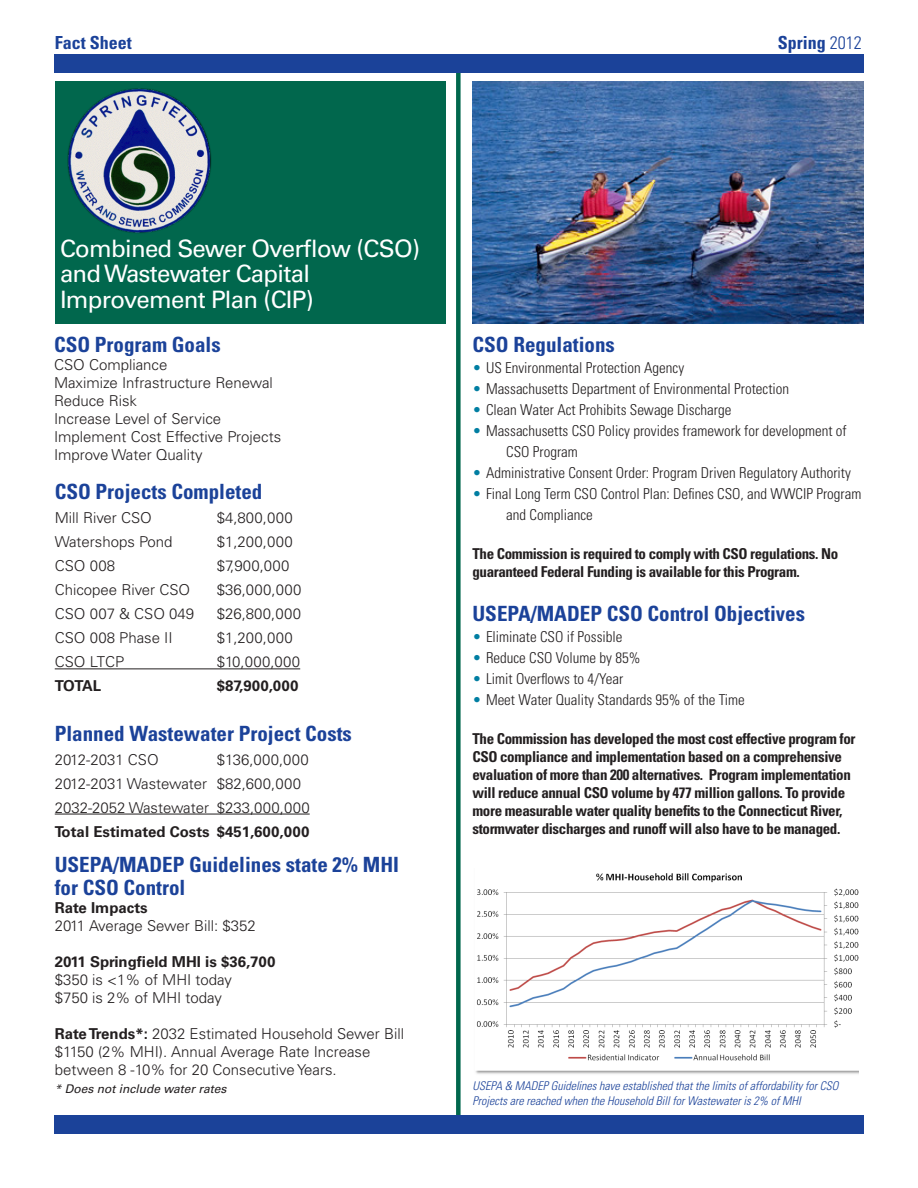
<style>
.page{position:relative;width:918px;height:1188px;background:#fff}
.page>*{position:absolute;margin:0;border:0;box-sizing:border-box;transform-origin:0 0}
.Headline_Light{font:24px/25.5px "Univers";letter-spacing:-.03em;color:#fff}
.Headline_Light-2{font:700 condensed 21px/22.5px "Univers";color:#1b4299}
.Headline_Light-3{font:700 condensed 18px "Univers";color:#1b4299}
.Body_Text_Regular{font:300 15px/18px "Univers";color:#231f20}
.Body_Text_Regular-2{font:700 condensed 15px/18px "Univers";letter-spacing:-.025em;color:#231f20}
.t1{font:300 condensed 15px/21px "Univers";color:#231f20}
.Body_Text_Regular-3{font:700 15px "Univers";color:#231f20}
.Body_Text_Regular-4{font:300 15px "Univers";letter-spacing:.02em;color:#231f20}
.Body_Text_Condensed{font:italic 300 condensed 12px/15px "Univers";color:#1b4299}
.Body_Text_Regular-5{font:italic 12px "Univers";color:#231f20}
.s1{font-weight:300}
.s2{font-weight:700}
.s3{color:#007ea2}
</style>
<div class="page">
<div style="left:456px;top:63px;width:5px;height:1062px;background:#01674d"></div>
<div style="left:54px;top:54px;width:810px;height:19px;background:#1b4299"></div>
<div style="left:54px;top:1115px;width:810px;height:19px;background:#1b4299"></div>
<div style="left:55px;top:81px;width:391px;height:243px;background:#01674d"></div>
<img style="left:67px;top:88px;width:144px;height:145px">
<hr style="left:55px;top:669px;width:245px;height:1px;background:#231f20">
<img style="left:472px;top:81px;width:392px;height:243px">
<hr style="left:55px;top:814px;width:255px;height:1px;background:#231f20">
<img style="left:475px;top:873px;width:384px;height:201px">
<p class="Headline_Light-3" style="left:55px;top:32px;width:79px">Fact Sheet</p>
<p class="Headline_Light-3" style="left:778px;top:32px;width:85px">Spring <span class="s1">2012</span></p>
<p class="Headline_Light" style="left:60px;top:236px;width:362px">Combined Sewer Overflow (CSO) and Wastewater Capital<br>Improvement Plan (CIP)</p>
<p class="Headline_Light-2" style="left:54px;top:333px;width:168px">CSO Program Goals</p>
<p class="Body_Text_Regular" style="left:54px;top:356px;width:115px">CSO Compliance</p>
<p class="Body_Text_Regular" style="left:54px;top:374px;width:220px">Maximize Infrastructure Renewal</p>
<p class="Body_Text_Regular" style="left:54px;top:392px;width:85px">Reduce Risk</p>
<p class="Body_Text_Regular" style="left:54px;top:410px;width:169px">Increase Level of Service</p>
<p class="Body_Text_Regular" style="left:54px;top:428px;width:229px">Implement Cost Effective Projects</p>
<p class="Body_Text_Regular" style="left:54px;top:446px;width:150px">Improve Water Quality</p>
<p class="Headline_Light-2" style="left:55px;top:481px;width:209px">CSO Projects Completed</p>
<p class="Body_Text_Regular" style="left:55px;top:509px;width:99px">Mill River CSO</p>
<p class="Body_Text_Regular" style="left:217px;top:509px;width:77px">$4,800,000</p>
<p class="Body_Text_Regular" style="left:55px;top:533px;width:119px">Watershops Pond</p>
<p class="Body_Text_Regular" style="left:217px;top:533px;width:77px">$1,200,000</p>
<p class="Body_Text_Regular" style="left:55px;top:557px;width:62px">CSO 008</p>
<p class="Body_Text_Regular" style="left:217px;top:557px;width:74px">$7,900,000</p>
<p class="Body_Text_Regular" style="left:55px;top:581px;width:137px">Chicopee River CSO</p>
<p class="Body_Text_Regular" style="left:217px;top:581px;width:86px">$36,000,000</p>
<p class="Body_Text_Regular" style="left:55px;top:605px;width:141px">CSO 007 &amp; CSO 049</p>
<p class="Body_Text_Regular" style="left:217px;top:605px;width:86px">$26,800,000</p>
<p class="Body_Text_Regular" style="left:55px;top:629px;width:119px">CSO 008 Phase II</p>
<p class="Body_Text_Regular" style="left:217px;top:629px;width:77px">$1,200,000</p>
<p class="Body_Text_Regular" style="left:55px;top:653px;width:71px">CSO LTCP</p>
<p class="Body_Text_Regular" style="left:217px;top:653px;width:85px">$10,000,000</p>
<p class="Body_Text_Regular-3" style="left:55px;top:677px;width:48px">TOTAL</p>
<p class="Body_Text_Regular-3" style="left:217px;top:677px;width:83px">$87,900,000</p>
<p class="Headline_Light-2" style="left:55px;top:722px;width:299px">Planned Wastewater Project Costs</p>
<p class="Body_Text_Regular" style="left:55px;top:750px;width:106px">2012-2031 CSO</p>
<p class="Body_Text_Regular-4" style="left:217px;top:750px;width:94px">$136,000,000</p>
<p class="Body_Text_Regular" style="left:55px;top:774px;width:248px">2012-2031 Wastewater $82,600,000</p>
<p class="Body_Text_Regular" style="left:55px;top:798px;width:256px">2032-2052 Wastewater $233,000,000</p>
<p class="Body_Text_Regular-3" style="left:55px;top:822px;width:256px">Total Estimated Costs $451,600,000</p>
<p class="Headline_Light-2" style="left:55px;top:853px;width:346px">USEPA/MADEP Guidelines state 2% MHI for CSO Control</p>
<p class="Body_Text_Regular-3" style="left:55px;top:898px;width:95px">Rate Impacts</p>
<p class="Body_Text_Regular" style="left:55px;top:916px;width:202px">2011 Average Sewer Bill: $352</p>
<p class="Body_Text_Regular-3" style="left:55px;top:952px;width:222px">2011 Springfield MHI is $36,700</p>
<p class="Body_Text_Regular" style="left:55px;top:970px;width:179px">$350 is &lt;1% of MHI today</p>
<p class="Body_Text_Regular" style="left:55px;top:988px;width:169px">$750 is 2% of MHI today</p>
<p class="Body_Text_Regular" style="left:55px;top:1024px;width:351px"><span class="s2">Rate Trends*:</span> 2032 Estimated Household Sewer Bill</p>
<p class="Body_Text_Regular" style="left:55px;top:1042px;width:317px">$1150 (2% MHI). Annual Average Rate Increase between 8 -10% for 20 Consecutive Years.</p>
<p class="Body_Text_Regular-5" style="left:55px;top:1081px;width:173px">* Does not include water rates</p>
<p class="Headline_Light-2" style="left:472px;top:333px;width:144px">CSO Regulations</p>
<p class="t1" style="left:472px;top:357px;width:213px"><span class="s3">•</span> US Environmental Protection Agency</p>
<p class="t1" style="left:472px;top:378px;width:318px"><span class="s3">•</span> Massachusetts Department of Environmental Protection</p>
<p class="t1" style="left:472px;top:399px;width:260px"><span class="s3">•</span> Clean Water Act Prohibits Sewage Discharge</p>
<p class="t1" style="left:506px;top:420px;width:342px;text-indent:-34px"><span class="s3">•</span> Massachusetts CSO Policy provides framework for development of<br>CSO Program</p>
<p class="t1" style="left:472px;top:462px;width:380px"><span class="s3">•</span> Administrative Consent Order: Program Driven Regulatory Authority</p>
<p class="t1" style="left:506px;top:483px;width:357px;text-indent:-34px"><span class="s3">•</span> Final Long Term CSO Control Plan: Defines CSO, and WWCIP Program and Compliance</p>
<p class="Body_Text_Regular-2" style="left:472px;top:545px;width:367px">The Commission is required to comply with CSO regulations. No guaranteed Federal Funding is available for this Program.</p>
<p class="Headline_Light-2" style="left:472px;top:603px;width:334px">USEPA/MADEP CSO Control Objectives</p>
<p class="t1" style="left:472px;top:627px;width:152px"><span class="s3">•</span> Eliminate CSO if Possible</p>
<p class="t1" style="left:472px;top:648px;width:169px"><span class="s3">•</span> Reduce CSO Volume by 85%</p>
<p class="t1" style="left:472px;top:669px;width:152px"><span class="s3">•</span> Limit Overflows to 4/Year</p>
<p class="t1" style="left:472px;top:690px;width:274px"><span class="s3">•</span> Meet Water Quality Standards 95% of the Time</p>
<p class="Body_Text_Regular-2" style="left:472px;top:730px;width:384px">The Commission has developed the most cost effective program for CSO compliance and implementation based on a comprehensive evaluation of more than 200 alternatives. Program implementation will reduce annual CSO volume by 477 million gallons. To provide more measurable water quality benefits to the Connecticut River, stormwater discharges and runoff will also have to be managed.</p>
<p class="Body_Text_Condensed" style="left:472px;top:1078px;width:368px">USEPA &amp; MADEP Guidelines have established that the limits of affordability for CSO<br>Projects are reached when the Household Bill for Wastewater is 2% of MHI</p>
</div>
